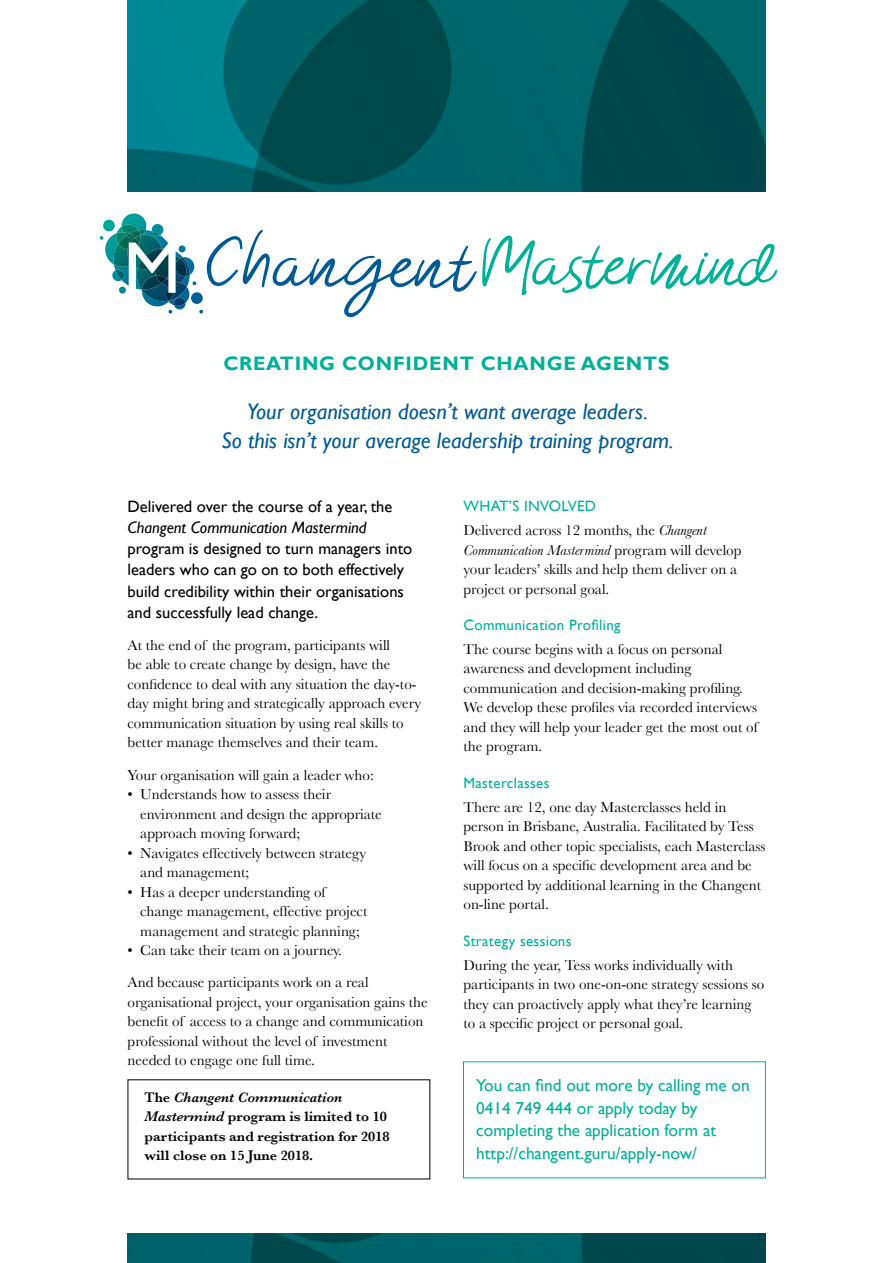
<style>
.page{position:relative;width:893px;height:1263px;background:#fff}
.page>*{position:absolute;margin:0;border:0;box-sizing:border-box;transform-origin:0 0}
.t1{font:italic 22.5px "Gill Sans";color:#005b94}
.t2{font:700 19.5px "Gill Sans";letter-spacing:.04em;color:#00b098}
.Body_Text{font:17.25px/22.5px "Gill Sans";color:#00b098}
.Body_Text-2{font:16.5px/21px "Gill Sans";color:#000}
.Body_Text-3{font:15px/19.5px "Baskerville";color:#000}
.Heading{font:15px "Gill Sans";letter-spacing:.02em;color:#00b098}
.Body_Text-4{font:600 14.25px/19.5px "Baskerville";color:#000}
.s1{font-style:italic}
</style>
<div class="page">
<svg style="left:100px;top:213px;width:677px;height:104px"></svg>
<img style="left:128px;top:0;width:637px;height:191px">
<img style="left:128px;top:1233px;width:637px;height:30px">
<p class="t2" style="left:223px;top:351px;width:448px">CREATING CONFIDENT CHANGE AGENTS</p>
<p class="t1" style="left:247px;top:399px;width:403px">Your organisation doesn’t want average leaders.</p>
<p class="t1" style="left:221px;top:427px;width:454px">So this isn’t your average leadership training program.</p>
<p class="Body_Text-2" style="left:128px;top:496px;width:286px">Delivered over the course of a year, the <span class="s1">Changent Communication Mastermind </span>program is designed to turn managers into leaders who can go on to both effectively build credibility within their organisations and successfully lead change.</p>
<p class="Body_Text-3" style="left:128px;top:635px;width:295px">At the end of the program, participants will<br>be able to create change by design, have the confidence to deal with any situation the day-to&shy;day might bring and strategically approach every communication situation by using real skills to better manage themselves and their team.</p>
<p class="Body_Text-3" style="left:128px;top:765px;width:248px">Your organisation will gain a leader who:</p>
<p class="Body_Text-3" style="left:140px;top:784px;width:243px;text-indent:-13px">• Understands how to assess their environment and design the appropriate approach moving forward;</p>
<p class="Body_Text-3" style="left:140px;top:843px;width:227px;text-indent:-13px">• Navigates effectively between strategy and management;</p>
<p class="Body_Text-3" style="left:140px;top:882px;width:229px;text-indent:-13px">• Has a deeper understanding of change management, effective project management and strategic planning;</p>
<p class="Body_Text-3" style="left:128px;top:940px;width:216px">• Can take their team on a journey.</p>
<p class="Body_Text-3" style="left:128px;top:972px;width:302px">And because participants work on a real organisational project, your organisation gains the benefit of access to a change and communication professional without the level of investment needed to engage one full time.</p>
<p class="Body_Text-4" style="left:145px;top:1087px;width:247px">The <span class="s1">Changent Communication<br>Mastermind</span> program is limited to 10 participants and registration for 2018 will close on 15 June 2018.</p>
<p class="Heading" style="left:463px;top:497px;width:134px">WHAT’S INVOLVED</p>
<p class="Body_Text-3" style="left:463px;top:520px;width:280px">Delivered across 12 months, the <span class="s1">Changent Communication Mastermind</span> program will develop your leaders’ skills and help them deliver on a project or personal goal.</p>
<p class="Heading" style="left:463px;top:616px;width:159px">Communication Profiling</p>
<p class="Body_Text-3" style="left:463px;top:639px;width:296px">The course begins with a focus on personal awareness and development including communication and decision-making profiling.<br>We develop these profiles via recorded interviews and they will help your leader get the most out of the program.</p>
<p class="Heading" style="left:463px;top:774px;width:88px">Masterclasses</p>
<p class="Body_Text-3" style="left:463px;top:797px;width:303px">There are 12, one day Masterclasses held in person in Brisbane, Australia. Facilitated by Tess Brook and other topic specialists, each Masterclass will focus on a specific development area and be supported by additional learning in the Changent on-line portal.</p>
<p class="Heading" style="left:463px;top:932px;width:109px">Strategy sessions</p>
<p class="Body_Text-3" style="left:463px;top:955px;width:302px">During the year, Tess works individually with participants in two one-on-one strategy sessions so they can proactively apply what they’re learning to a specific project or personal goal.</p>
<p class="Body_Text" style="left:476px;top:1074px;width:275px">You can find out more by calling me on 0414 749 444 or apply today by completing the application form at http://changent.guru/apply-now/</p>
</div>
